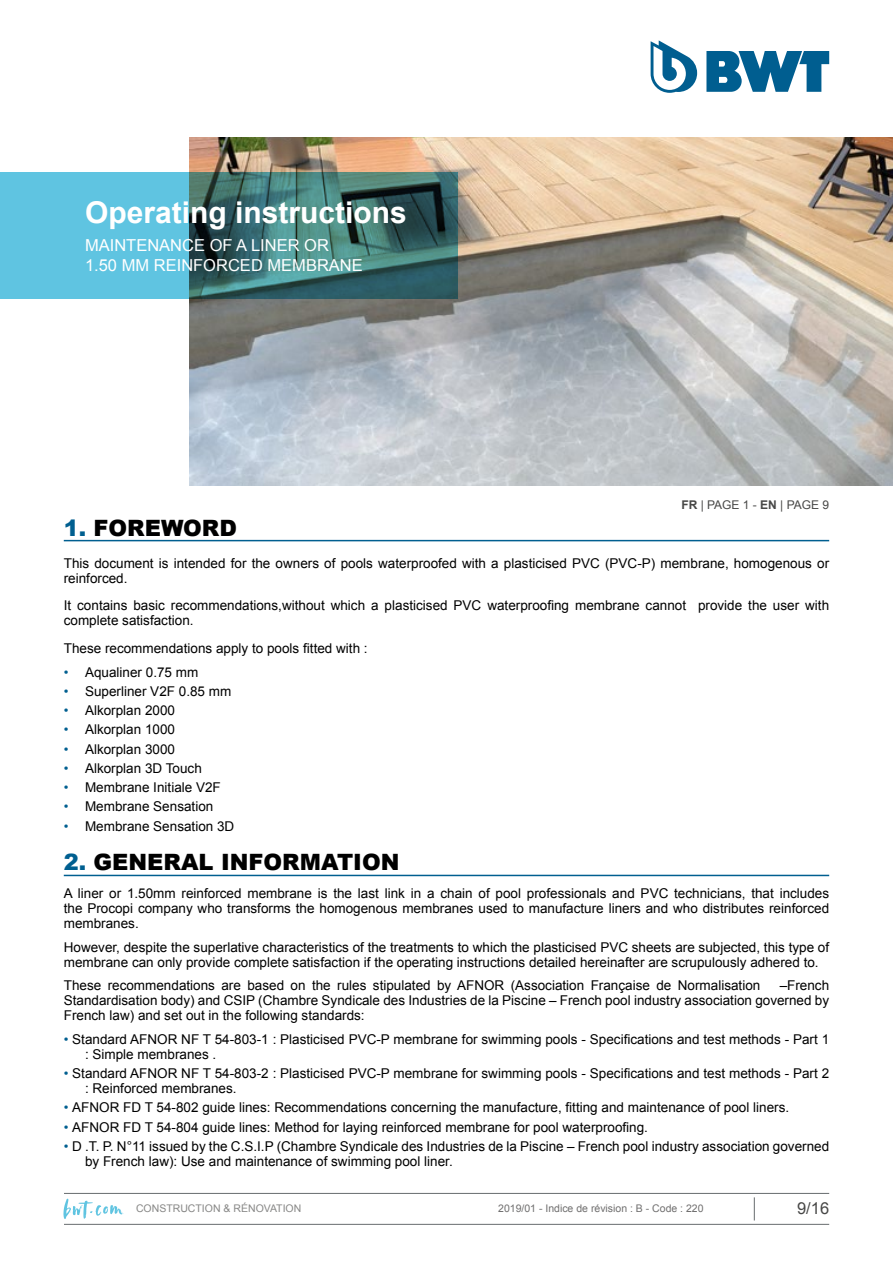
<style>
.page{position:relative;width:893px;height:1263px;background:#fff}
.page>*{position:absolute;margin:0;border:0;box-sizing:border-box;transform-origin:0 0}
.t1{font:700 30px "Arial";color:#fff}
.t2{font:900 22.5px "Arial";color:#000}
.t3{font:16.5px/19.8px "Arial";color:#fff}
.t4{font:16.5px "Arial";color:#474746}
.t5{font:13.5px/15px "Arial";color:#000}
.t6{font:12px "Arial";color:#474746}
.t7{font:10.5px "Arial";color:#706f6f}
.t8{font:10.5px "Arial";color:#878786}
.s1{font-weight:700}
.s2{color:#005f90}
</style>
<div class="page">
<img style="left:189px;top:137px;width:704px;height:348px">
<svg style="left:0;top:173px;width:457px;height:126px;background:#498f9a"></svg>
<svg style="left:706px;top:51px;width:123px;height:41px"></svg>
<svg style="left:651px;top:40px;width:46px;height:53px"></svg>
<hr style="left:64px;top:1224px;width:765px;height:1px;background:#676c6e">
<hr style="left:64px;top:1193px;width:765px;height:1px;background:#676c6e">
<svg style="left:754px;top:1197px;width:1px;height:23px"></svg>
<svg style="left:63px;top:1199px;width:60px;height:20px"></svg>
<hr style="left:64px;top:540px;width:765px;height:1px;background:#005f90">
<hr style="left:64px;top:875px;width:765px;height:1px;background:#005f90">
<h1 class="t1" style="left:85px;top:192px;width:323px">Operating instructions</h1>
<p class="t3" style="left:85px;top:235px;width:279px">MAINTENANCE OF A LINER OR<br>1.50 MM REINFORCED MEMBRANE</p>
<p class="t6" style="left:681px;top:497px;width:149px"><span class="s1">FR</span> | PAGE 1 - <span class="s1">EN</span> | PAGE 9</p>
<h2 class="t2" style="left:64px;top:511px;width:175px"><span class="s2">1.</span> FOREWORD</h2>
<p class="t5" style="left:64px;top:555px;width:767px">This document is intended for the owners of pools waterproofed with a plasticised PVC (PVC-P) membrane, homogenous or reinforced.</p>
<p class="t5" style="left:64px;top:598px;width:767px">It contains basic recommendations,without which a plasticised PVC waterproofing membrane cannot provide the user with complete satisfaction.</p>
<p class="t5" style="left:64px;top:641px;width:305px">These recommendations apply to pools fitted with :</p>
<p class="t5" style="left:64px;top:664px;width:136px"><span class="s2">•</span> Aqualiner 0.75 mm</p>
<p class="t5" style="left:64px;top:684px;width:169px"><span class="s2">•</span> Superliner V2F 0.85 mm</p>
<p class="t5" style="left:64px;top:703px;width:113px"><span class="s2">•</span> Alkorplan 2000</p>
<p class="t5" style="left:64px;top:722px;width:113px"><span class="s2">•</span> Alkorplan 1000</p>
<p class="t5" style="left:64px;top:741px;width:113px"><span class="s2">•</span> Alkorplan 3000</p>
<p class="t5" style="left:64px;top:761px;width:140px"><span class="s2">•</span> Alkorplan 3D Touch</p>
<p class="t5" style="left:64px;top:780px;width:159px"><span class="s2">•</span> Membrane Initiale V2F</p>
<p class="t5" style="left:64px;top:799px;width:151px"><span class="s2">•</span> Membrane Sensation</p>
<p class="t5" style="left:64px;top:818px;width:172px"><span class="s2">•</span> Membrane Sensation 3D</p>
<h2 class="t2" style="left:64px;top:846px;width:337px"><span class="s2">2.</span> GENERAL INFORMATION</h2>
<p class="t5" style="left:64px;top:886px;width:767px;text-align:justify">A liner or 1.50mm reinforced membrane is the last link in a chain of pool professionals and PVC technicians, that includes the Procopi company who transforms the homogenous membranes used to manufacture liners and who distributes reinforced membranes.</p>
<p class="t5" style="left:64px;top:940px;width:767px">However, despite the superlative characteristics of the treatments to which the plasticised PVC sheets are subjected, this type of membrane can only provide complete satisfaction if the operating instructions detailed hereinafter are scrupulously adhered to.</p>
<p class="t5" style="left:64px;top:978px;width:698px">These recommendations are based on the rules stipulated by AFNOR (Association Française de Normalisation</p>
<p class="t5" style="left:64px;top:978px;width:767px;text-align:justify;text-indent:716px">–French Standardisation body) and CSIP (Chambre Syndicale des Industries de la Piscine – French pool industry association governed by French law) and set out in the following standards:</p>
<p class="t5" style="left:85px;top:1032px;width:746px;text-indent:-21px"><span class="s2">•</span> Standard AFNOR NF T 54-803-1 : Plasticised PVC-P membrane for swimming pools - Specifications and test methods - Part 1 : Simple membranes .</p>
<p class="t5" style="left:85px;top:1066px;width:746px;text-indent:-21px"><span class="s2">•</span> Standard AFNOR NF T 54-803-2 : Plasticised PVC-P membrane for swimming pools - Specifications and test methods - Part 2 : Reinforced membranes.</p>
<p class="t5" style="left:64px;top:1100px;width:727px"><span class="s2">•</span> AFNOR FD T 54-802 guide lines: Recommendations concerning the manufacture, fitting and maintenance of pool liners.</p>
<p class="t5" style="left:64px;top:1119px;width:586px"><span class="s2">•</span> AFNOR FD T 54-804 guide lines: Method for laying reinforced membrane for pool waterproofing.</p>
<p class="t5" style="left:85px;top:1139px;width:746px;text-indent:-21px"><span class="s2">•</span> D .T. P. N°11 issued by the C.S.I.P (Chambre Syndicale des Industries de la Piscine – French pool industry association governed by French law): Use and maintenance of swimming pool liner.</p>
<p class="t8" style="left:136px;top:1201px;width:167px">CONSTRUCTION &amp; RÉNOVATION</p>
<p class="t7" style="left:498px;top:1201px;width:207px">2019/01 - Indice de révision : B - Code : 220</p>
<p class="t4" style="left:797px;top:1197px;width:34px">9/16</p>
</div>
